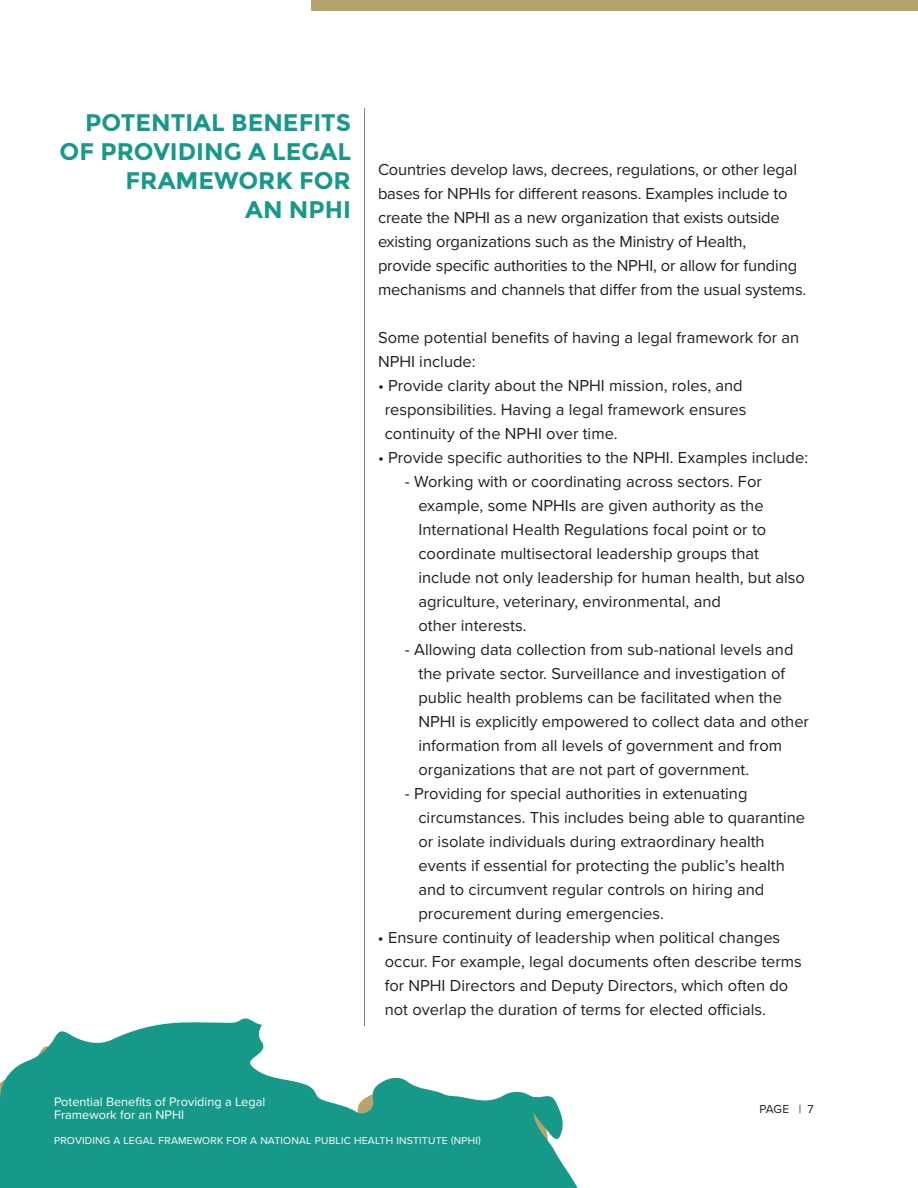
<style>
.page{position:relative;width:918px;height:1188px;background:#fff}
.page>*{position:absolute;margin:0;border:0;box-sizing:border-box;transform-origin:0 0}
.t1{font:700 24px/28.8px "Montserrat";color:#169989;text-align:right}
.t2{font:16.5px/24px "Proxima Nova";color:#231f20}
.t3{font:12.75px/13.5px "Proxima Nova";color:#fff}
.t4{font:12px "Proxima Nova";color:#231f20}
.t5{font:10.5px "Proxima Nova";letter-spacing:.02em;color:#fff}
</style>
<div class="page">
<svg style="left:0;top:1018px;width:578px;height:170px;fill:#169989"></svg>
<hr style="left:364px;top:108px;width:1px;height:918px;background:#808285">
<div style="left:311px;top:0;width:607px;height:11px;background:#b7a36e"></div>
<h1 class="t1" style="left:60px;top:108px;width:293px">POTENTIAL BENEFITS<br>OF PROVIDING A LEGAL<br>FRAMEWORK FOR<br>AN NPHI</h1>
<p class="t2" style="left:378px;top:158px;width:430px">Countries develop laws, decrees, regulations, or other legal bases for NPHIs for different reasons. Examples include to create the NPHI as a new organization that exists outside existing organizations such as the Ministry of Health,<br>provide specific authorities to the NPHI, or allow for funding mechanisms and channels that differ from the usual systems.</p>
<p class="t2" style="left:378px;top:326px;width:423px">Some potential benefits of having a legal framework for an<br>NPHI include:</p>
<p class="t2" style="left:385px;top:374px;width:363px;text-indent:-7px">• Provide clarity about the NPHI mission, roles, and responsibilities. Having a legal framework ensures continuity of the NPHI over time.</p>
<p class="t2" style="left:378px;top:446px;width:432px">• Provide specific authorities to the NPHI. Examples include:</p>
<p class="t2" style="left:418px;top:470px;width:388px;text-indent:-13px">- Working with or coordinating across sectors. For example, some NPHIs are given authority as the International Health Regulations focal point or to coordinate multisectoral leadership groups that include not only leadership for human health, but also agriculture, veterinary, environmental, and<br>other interests.</p>
<p class="t2" style="left:418px;top:638px;width:392px;text-indent:-13px">- Allowing data collection from sub-national levels and the private sector. Surveillance and investigation of public health problems can be facilitated when the NPHI is explicitly empowered to collect data and other information from all levels of government and from organizations that are not part of government.</p>
<p class="t2" style="left:418px;top:782px;width:388px;text-indent:-13px">- Providing for special authorities in extenuating circumstances. This includes being able to quarantine or isolate individuals during extraordinary health events if essential for protecting the public’s health and to circumvent regular controls on hiring and procurement during emergencies.</p>
<p class="t2" style="left:385px;top:926px;width:419px;text-indent:-7px">• Ensure continuity of leadership when political changes occur. For example, legal documents often describe terms for NPHI Directors and Deputy Directors, which often do not overlap the duration of terms for elected officials.</p>
<p class="t3" style="left:54px;top:1095px;width:213px">Potential Benefits of Providing a Legal<br>Framework for an NPHI</p>
<p class="t4" style="left:760px;top:1102px;width:56px">PAGE | 7</p>
<p class="t5" style="left:54px;top:1135px;width:428px">PROVIDING A LEGAL FRAMEWORK FOR A NATIONAL PUBLIC HEALTH INSTITUTE (NPHI)</p>
</div>
